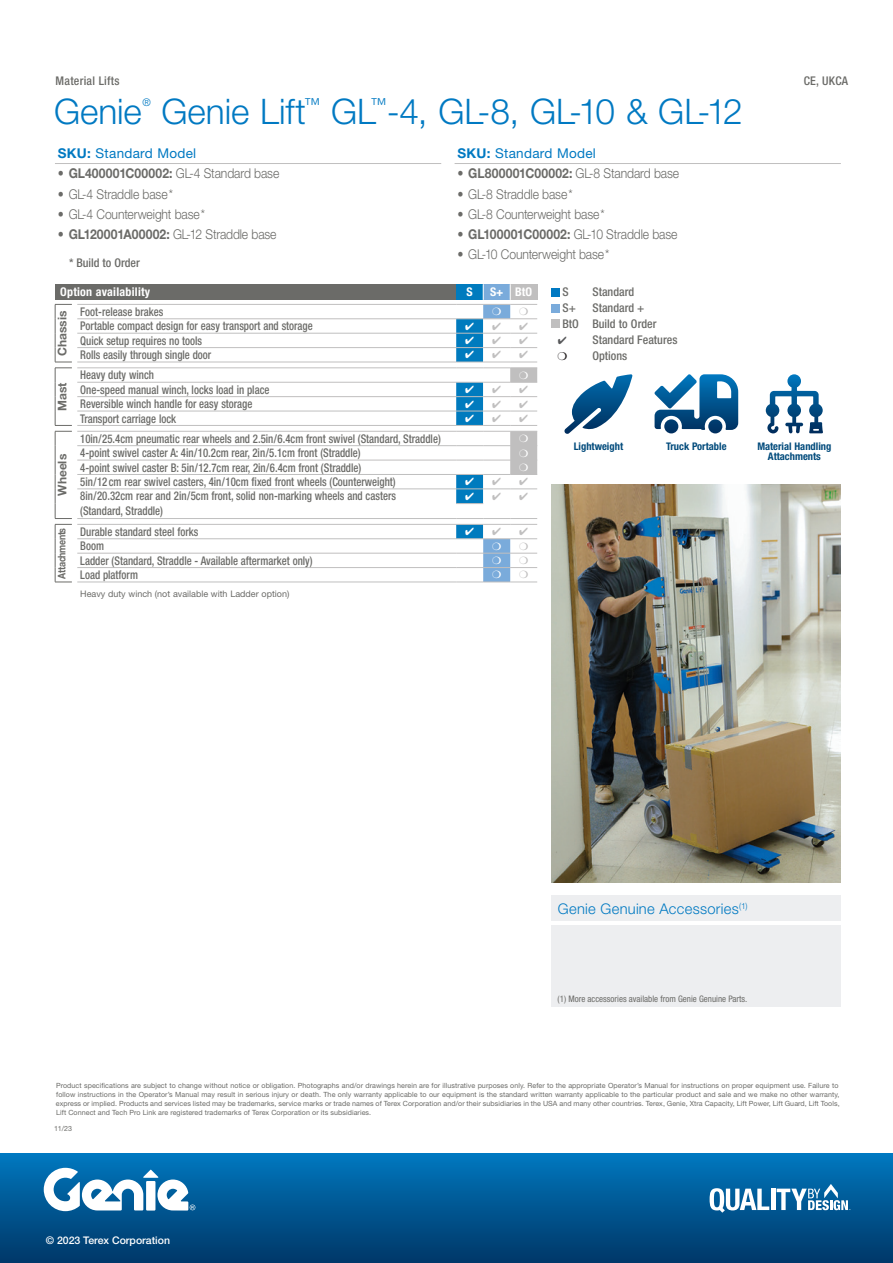
<style>
.page{position:relative;width:893px;height:1263px;background:#fff}
.page>*{position:absolute;margin:0;border:0;box-sizing:border-box;transform-origin:0 0}
.t1{font:300 35.25px "Helvetica Neue LT Std";letter-spacing:-.005em;color:#0079c2}
.ACCESSORIES-HEADER{font:300 14.7px "Helvetica Neue LT Std";letter-spacing:.02em;color:#0079c2}
.t2{font:300 13.5px "Helvetica Neue LT Std";letter-spacing:-.01em;color:#6b6b68;scale:.9 1}
.STOCKMODELS{font:13.5px "Helvetica Neue LT Std";letter-spacing:.02em;color:#0079c2}
.CHART_BODY{font:500 condensed 12px/15px "Helvetica Neue LT Std";color:#6b6b68;scale:.9 1}
.OPTIONAVAILABILITY{font:700 condensed 12px "Helvetica Neue LT Std";letter-spacing:.02em;color:#fff}
.STANDARDBUILDFEATURES{font:500 condensed 12px "Helvetica Neue LT Std";color:#6b6b68}
.PRODUCTFAMILY{font:500 condensed 12px "Helvetica Neue LT Std";letter-spacing:.02em;color:#6b6b68}
.STANDARDMODELS{font:500 condensed 12px "Helvetica Neue LT Std";color:#6b6b68}
.BUILDTOCUSTOMERORDER{font:500 condensed 12px "Helvetica Neue LT Std";color:#6b6b68}
.STANDARDBUILDPLUSOPTIONS{font:500 condensed 12px "Helvetica Neue LT Std";color:#6b6b68}
.STANDARDBUILD{font:500 condensed 12px "Helvetica Neue LT Std";color:#6b6b68}
.OPTIONS{font:500 condensed 12px "Helvetica Neue LT Std";color:#6b6b68}
.CHASSIS{font:700 12px "Helvetica Neue LT Std";color:#6b6b68}
.STANDARDSCOMPLIANCE{font:500 condensed 12px "Helvetica Neue LT Std";letter-spacing:.02em;color:#6b6b68}
.BASE{font:500 condensed 12px "Helvetica Neue LT Std";color:#6b6b68}
.WHEELS___CASTERS{font:700 12px "Helvetica Neue LT Std";color:#6b6b68}
.MAST{font:700 12px "Helvetica Neue LT Std";color:#6b6b68}
.ICONTEXT{font:700 condensed 10.5px/10.5px "Helvetica Neue LT Std";color:#004a7b;text-align:center}
.t3{font:500 10.5px "Helvetica Neue LT Pro";color:#fff}
.ATTACHMENTS{font:700 10.5px "Helvetica Neue LT Std";letter-spacing:-.04em;color:#6b6b68;scale:.85 1}
.t4{font:300 10.5px "Helvetica Neue LT Std";color:#0079c2}
.NOTE{font:condensed 9px "Helvetica Neue LT Std";color:#6b6b68}
.ASTERISK{font:9px "Helvetica Neue LT Std";color:#6b6b68}
.FOOTER-COPYRIGHT{font:7.2px/9px "Helvetica Neue LT Std";letter-spacing:.01em;color:#6b6b68}
.UPDATE{font:7.2px "Helvetica Neue LT Std";color:#6b6b68}
.s1{font-weight:700}
</style>
<div class="page">
<div style="left:0;top:1153px;width:893px;height:110px;background:linear-gradient(to bottom,#0077bf,#003868)"></div>
<svg style="left:710px;top:1188px;width:59px;height:25px"></svg>
<hr style="left:771px;top:1188px;width:4px;height:22px;background:#fff">
<svg style="left:777px;top:1184px;width:73px;height:26px"></svg>
<svg style="left:44px;top:1168px;width:151px;height:43px"></svg>
<div style="left:551px;top:288px;width:9px;height:8px;background:#0079c2"></div>
<div style="left:551px;top:304px;width:9px;height:8px;background:#7aabdb"></div>
<div style="left:551px;top:320px;width:9px;height:8px;background:#c0bfbf"></div>
<div style="left:551px;top:926px;width:290px;height:81px;background:#edeef0"></div>
<div style="left:551px;top:895px;width:290px;height:26px;background:#edeef0"></div>
<div style="left:55px;top:284px;width:401px;height:16px;background:#6b6b68"></div>
<hr style="left:77px;top:304px;width:379px;height:1px;background:#c0bfbf">
<hr style="left:77px;top:319px;width:379px;height:1px;background:#c0bfbf">
<hr style="left:77px;top:333px;width:379px;height:1px;background:#c0bfbf">
<hr style="left:77px;top:347px;width:379px;height:1px;background:#c0bfbf">
<hr style="left:77px;top:362px;width:379px;height:1px;background:#c0bfbf">
<hr style="left:77px;top:368px;width:379px;height:1px;background:#c0bfbf">
<hr style="left:77px;top:382px;width:379px;height:1px;background:#c0bfbf">
<hr style="left:77px;top:396px;width:379px;height:1px;background:#c0bfbf">
<hr style="left:77px;top:411px;width:379px;height:1px;background:#c0bfbf">
<hr style="left:77px;top:425px;width:379px;height:1px;background:#c0bfbf">
<hr style="left:77px;top:431px;width:379px;height:1px;background:#c0bfbf">
<hr style="left:77px;top:445px;width:379px;height:1px;background:#c0bfbf">
<hr style="left:77px;top:460px;width:379px;height:1px;background:#c0bfbf">
<hr style="left:77px;top:474px;width:379px;height:1px;background:#c0bfbf">
<hr style="left:77px;top:489px;width:379px;height:1px;background:#c0bfbf">
<hr style="left:77px;top:518px;width:379px;height:1px;background:#c0bfbf">
<hr style="left:77px;top:524px;width:379px;height:1px;background:#c0bfbf">
<hr style="left:77px;top:538px;width:379px;height:1px;background:#c0bfbf">
<hr style="left:77px;top:553px;width:379px;height:1px;background:#c0bfbf">
<hr style="left:77px;top:567px;width:379px;height:1px;background:#c0bfbf">
<hr style="left:77px;top:582px;width:379px;height:1px;background:#c0bfbf">
<svg style="left:55px;top:304px;width:17px;height:279px"></svg>
<hr style="left:455px;top:163px;width:386px;height:1px;background:#c0bfbf">
<hr style="left:55px;top:163px;width:386px;height:1px;background:#c0bfbf">
<svg style="left:564px;top:374px;width:68px;height:60px"></svg>
<div style="left:708px;top:419px;width:14px;height:14px;background:#003162;border-radius:7px"></div>
<div style="left:664px;top:419px;width:14px;height:14px;background:#003162;border-radius:7px"></div>
<svg style="left:655px;top:374px;width:83px;height:56px"></svg>
<svg style="left:766px;top:374px;width:57px;height:59px"></svg>
<img style="left:551px;top:484px;width:290px;height:398px">
<svg style="left:456px;top:284px;width:81px;height:299px"></svg>
<p class="PRODUCTFAMILY" style="left:56px;top:73px;width:65px">Material Lifts</p>
<p class="STANDARDSCOMPLIANCE" style="left:804px;top:73px;width:46px">CE, UKCA</p>
<p class="t1" style="left:54px;top:90px;width:89px">Genie</p>
<p class="t4" style="left:142px;top:96px;width:10px">®</p>
<p class="t1" style="left:162px;top:90px;width:583px">Genie Lift<sup>™</sup> GL<sup>™</sup>-4, GL-8, GL-10 &amp; GL-12</p>
<p class="STOCKMODELS" style="left:58px;top:145px;width:140px"><span class="s1">SKU:</span> Standard Model</p>
<p class="t2" style="left:58px;top:165px;width:248px">• <span class="s1">GL400001C00002:</span> GL-4 Standard base</p>
<p class="t2" style="left:58px;top:186px;width:129px">• GL-4 Straddle base*</p>
<p class="t2" style="left:58px;top:206px;width:165px">• GL-4 Counterweight base*</p>
<p class="t2" style="left:58px;top:226px;width:244px">• <span class="s1">GL120001A00002:</span> GL-12 Straddle base</p>
<p class="STANDARDMODELS" style="left:69px;top:256px;width:72px">* Build to Order</p>
<p class="STOCKMODELS" style="left:457px;top:145px;width:140px"><span class="s1">SKU:</span> Standard Model</p>
<p class="t2" style="left:457px;top:165px;width:248px">• <span class="s1">GL800001C00002:</span> GL-8 Standard base</p>
<p class="t2" style="left:457px;top:186px;width:129px">• GL-8 Straddle base*</p>
<p class="t2" style="left:457px;top:206px;width:165px">• GL-8 Counterweight base*</p>
<p class="t2" style="left:457px;top:226px;width:246px">• <span class="s1">GL100001C00002:</span> GL-10 Straddle base</p>
<p class="t2" style="left:457px;top:246px;width:170px">• GL-10 Counterweight base*</p>
<p class="OPTIONAVAILABILITY" style="left:60px;top:285px;width:92px">Option availability</p>
<p class="OPTIONAVAILABILITY" style="left:467px;top:285px;width:8px">S</p>
<p class="OPTIONAVAILABILITY" style="left:490px;top:285px;width:15px">S+</p>
<p class="OPTIONAVAILABILITY" style="left:515px;top:285px;width:18px">BtO</p>
<p class="CHASSIS" style="left:55px;top:356px;width:47px;rotate:-90deg">Chassis</p>
<p class="CHART_BODY" style="left:80px;top:304px;width:94px">Foot-release brakes</p>
<p class="CHART_BODY" style="left:80px;top:318px;width:260px">Portable compact design for easy transport and storage</p>
<p class="CHART_BODY" style="left:80px;top:333px;width:137px">Quick setup requires no tools</p>
<p class="CHART_BODY" style="left:80px;top:347px;width:147px">Rolls easily through single door</p>
<p class="MAST" style="left:55px;top:411px;width:30px;rotate:-90deg">Mast</p>
<p class="WHEELS___CASTERS" style="left:55px;top:496px;width:43px;rotate:-90deg">Wheels</p>
<p class="CHART_BODY" style="left:80px;top:367px;width:83px">Heavy duty winch</p>
<p class="CHART_BODY" style="left:80px;top:382px;width:212px">One-speed manual winch, locks load in place</p>
<p class="CHART_BODY" style="left:80px;top:396px;width:193px">Reversible winch handle for easy storage</p>
<p class="CHART_BODY" style="left:80px;top:411px;width:108px">Transport carriage lock</p>
<p class="CHART_BODY" style="left:80px;top:431px;width:402px">10in/ 25.4cm pneumatic rear wheels and 2.5in/ 6.4cm front swivel (Standard, Straddle)</p>
<p class="CHART_BODY" style="left:80px;top:445px;width:313px">4-point swivel caster A: 4in/ 10.2cm rear, 2in/ 5.1cm front (Straddle)</p>
<p class="CHART_BODY" style="left:80px;top:460px;width:314px">4-point swivel caster B: 5in/ 12.7cm rear, 2in/ 6.4cm front (Straddle)</p>
<p class="CHART_BODY" style="left:80px;top:474px;width:352px">5in/ 12 cm rear swivel casters, 4in/ 10cm fixed front wheels (Counterweight)</p>
<p class="CHART_BODY" style="left:80px;top:488px;width:352px">8in/ 20.32cm rear and 2in/ 5cm front, solid non-marking wheels and casters (Standard, Straddle)</p>
<p class="ATTACHMENTS" style="left:55px;top:579px;width:61px;rotate:-90deg">Attachments</p>
<p class="CHART_BODY" style="left:80px;top:524px;width:133px">Durable standard steel forks</p>
<p class="CHART_BODY" style="left:80px;top:538px;width:28px">Boom</p>
<p class="CHART_BODY" style="left:80px;top:553px;width:260px">Ladder (Standard, Straddle - Available aftermarket only)</p>
<p class="CHART_BODY" style="left:80px;top:567px;width:66px">Load platform</p>
<p class="ASTERISK" style="left:80px;top:589px;width:211px">Heavy duty winch (not available with Ladder option)</p>
<p class="BASE" style="left:562px;top:285px;width:8px">S</p>
<p class="STANDARDBUILD" style="left:592px;top:285px;width:43px">Standard</p>
<p class="BASE" style="left:562px;top:301px;width:15px">S+</p>
<p class="STANDARDBUILDPLUSOPTIONS" style="left:592px;top:301px;width:54px">Standard +</p>
<p class="BASE" style="left:562px;top:317px;width:18px">BtO</p>
<p class="BUILDTOCUSTOMERORDER" style="left:592px;top:317px;width:66px">Build to Order</p>
<p class="STANDARDBUILDFEATURES" style="left:592px;top:333px;width:87px">Standard Features</p>
<p class="OPTIONS" style="left:592px;top:349px;width:36px">Options</p>
<p class="ICONTEXT" style="left:574px;top:441px;width:51px">Lightweight</p>
<p class="ICONTEXT" style="left:666px;top:441px;width:62px">Truck Portable</p>
<p class="ICONTEXT" style="left:757px;top:441px;width:76px">Material Handling<br>Attachments</p>
<p class="ACCESSORIES-HEADER" style="left:558px;top:900px;width:191px">Genie Genuine Accessories<sup>(1)</sup></p>
<p class="NOTE" style="left:558px;top:993px;width:191px">(1) More accessories available from Genie Genuine Parts.</p>
<p class="FOOTER-COPYRIGHT" style="left:56px;top:1081px;width:785px">Product specifications are subject to change without notice or obligation. Photographs and/or drawings herein are for illustrative purposes only. Refer to the appropriate Operator’s Manual for instructions on proper equipment use. Failure to follow instructions in the Operator’s Manual may result in serious injury or death. The only warranty applicable to our equipment is the standard written warranty applicable to the particular product and sale and we make no other warranty, express or implied. Products and services listed may be trademarks, service marks or trade names of Terex Corporation and/or their subsidiaries in the USA and many other countries. Terex, Genie, Xtra Capacity, Lift Power, Lift Guard, Lift Tools, Lift Connect and Tech Pro Link are registered trademarks of Terex Corporation or its subsidiaries.</p>
<p class="UPDATE" style="left:54px;top:1124px;width:20px">11/23</p>
<p class="t3" style="left:46px;top:1233px;width:126px">© 2023 Terex Corporation</p>
</div>
